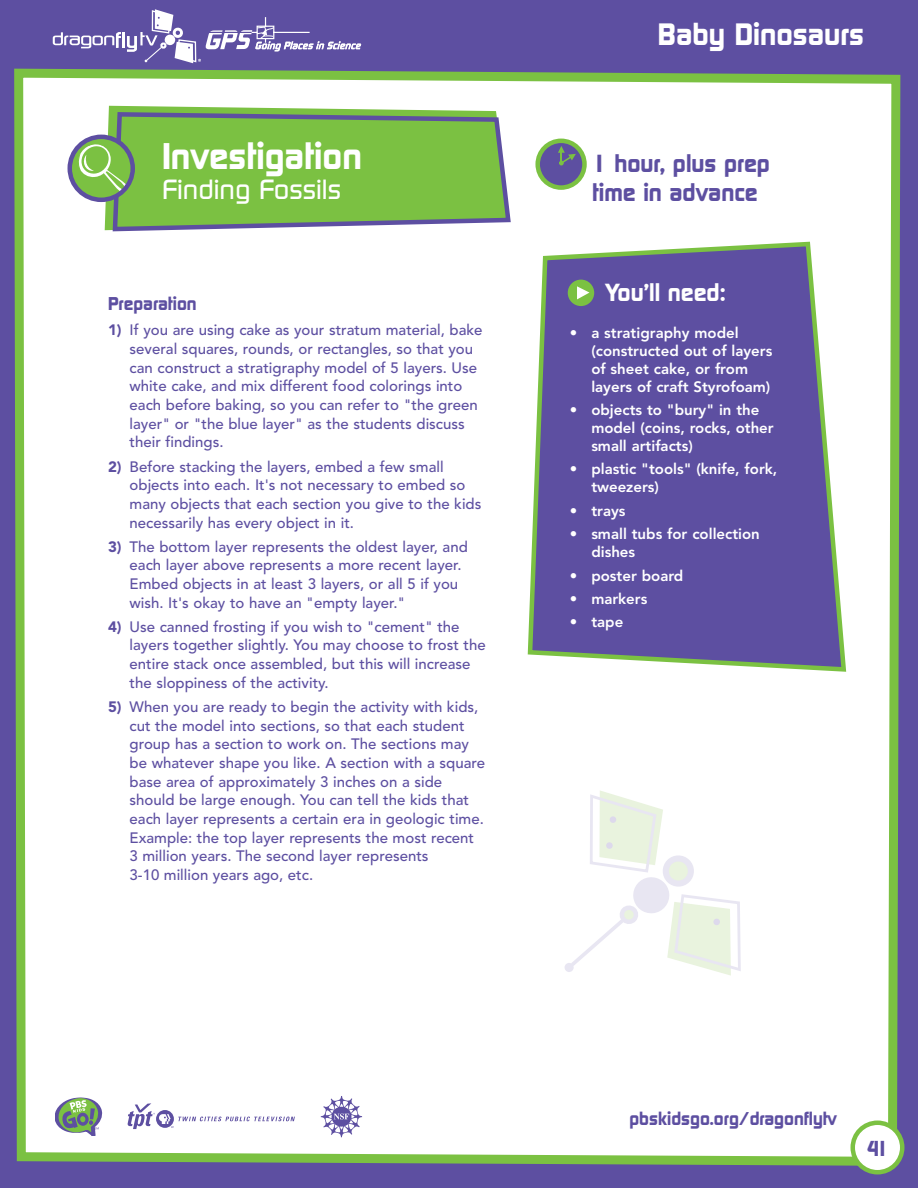
<style>
.page{position:relative;width:918px;height:1188px;background:#5d4fa1}
.page>*{position:absolute;margin:0;border:0;box-sizing:border-box;transform-origin:0 0}
.t1{font:700 36px "Dicot";color:#fff}
.t2{font:700 30px "Dicot";color:#fff}
.t3{font:500 27px "Dicot";color:#fff}
.t4{font:700 24px/28.8px "Dicot";color:#5d4fa1}
.t5{font:700 24px "Dicot";color:#fff}
.t6{font:700 21px "Dicot";color:#5d4fa1}
.t7{font:700 18px "Dicot";color:#5d4fa1}
.t8{font:500 15px/18.8px "Avenir";color:#5d4fa1}
.t9{font:800 15px/18px "Avenir";color:#fff}
.s1{font-weight:900}
</style>
<div class="page">
<div style="left:14px;top:69px;width:886px;height:1097px;background:#fff"></div>
<svg style="left:105px;top:106px;width:405px;height:124px;fill:#7bc142"></svg>
<svg style="left:113px;top:112px;width:398px;height:119px"></svg>
<svg style="left:528px;top:242px;width:318px;height:430px"></svg>
<div style="left:568px;top:280px;width:26px;height:26px;background:#7bc142;border-radius:50%"></div>
<svg style="left:577px;top:286px;width:13px;height:13px"></svg>
<svg style="left:68px;top:135px;width:67px;height:67px"></svg>
<svg style="left:535px;top:139px;width:52px;height:51px"></svg>
<svg style="left:850px;top:1120px;width:54px;height:55px"></svg>
<svg style="left:128px;top:1103px;width:167px;height:26px"></svg>
<svg style="left:56px;top:1096px;width:48px;height:40px"></svg>
<svg style="left:321px;top:1096px;width:41px;height:41px"></svg>
<svg style="left:53px;top:9px;width:308px;height:54px"></svg>
<svg style="left:571px;top:790px;width:170px;height:186px"></svg>
<div style="left:565px;top:963px;width:9px;height:9px;background:#e8e6f2;border-radius:50%"></div>
<h1 class="t1" style="left:162px;top:136px;width:201px">Investigation</h1>
<h3 class="t3" style="left:162px;top:174px;width:181px">Finding Fossils</h3>
<p class="t7" style="left:108px;top:293px;width:90px">Preparation</p>
<p class="t8" style="left:130px;top:322px;width:355px;text-indent:-22px"><span class="s1">1)</span> If you are using cake as your stratum material, bake several squares, rounds, or rectangles, so that you can construct a stratigraphy model of 5 layers. Use white cake, and mix different food colorings into each before baking, so you can refer to "the green layer" or "the blue layer" as the students discuss their findings.</p>
<p class="t8" style="left:130px;top:458px;width:353px;text-indent:-22px"><span class="s1">2)</span> Before stacking the layers, embed a few small objects into each. It's not necessary to embed so many objects that each section you give to the kids necessarily has every object in it.</p>
<p class="t8" style="left:130px;top:538px;width:340px;text-indent:-22px"><span class="s1">3)</span> The bottom layer represents the oldest layer, and each layer above represents a more recent layer.<br>Embed objects in at least 3 layers, or all 5 if you wish. It's okay to have an "empty layer."</p>
<p class="t8" style="left:130px;top:618px;width:358px;text-indent:-22px"><span class="s1">4)</span> Use canned frosting if you wish to "cement" the layers together slightly. You may choose to frost the entire stack once assembled, but this will increase the sloppiness of the activity.</p>
<p class="t8" style="left:130px;top:699px;width:357px;text-indent:-22px"><span class="s1">5)</span> When you are ready to begin the activity with kids, cut the model into sections, so that each student group has a section to work on. The sections may be whatever shape you like. A section with a square base area of approximately 3 inches on a side should be large enough. You can tell the kids that each layer represents a certain era in geologic time.<br>Example: the top layer represents the most recent 3 million years. The second layer represents<br>3-10 million years ago, etc.</p>
<h2 class="t2" style="left:658px;top:17px;width:208px">Baby Dinosaurs</h2>
<h3 class="t4" style="left:592px;top:150px;width:179px">1 hour, plus prep time in advance</h3>
<h3 class="t5" style="left:605px;top:278px;width:122px">You’ll need:</h3>
<p class="t9" style="left:591px;top:325px;width:183px;text-indent:-22px">• a stratigraphy model (constructed out of layers of sheet cake, or from layers of craft Styrofoam)</p>
<p class="t9" style="left:591px;top:402px;width:184px;text-indent:-22px">• objects to "bury" in the model (coins, rocks, other small artifacts)</p>
<p class="t9" style="left:591px;top:461px;width:188px;text-indent:-22px">• plastic "tools" (knife, fork, tweezers)</p>
<p class="t9" style="left:570px;top:503px;width:57px">• trays</p>
<p class="t9" style="left:591px;top:526px;width:170px;text-indent:-22px">• small tubs for collection dishes</p>
<p class="t9" style="left:570px;top:568px;width:115px">• poster board</p>
<p class="t9" style="left:570px;top:591px;width:79px">• markers</p>
<p class="t9" style="left:570px;top:614px;width:55px">• tape</p>
<p class="t7" style="left:629px;top:1108px;width:209px">pbskidsgo.org/dragonflytv</p>
<h3 class="t6" style="left:867px;top:1136px;width:24px">41</h3>
</div>
